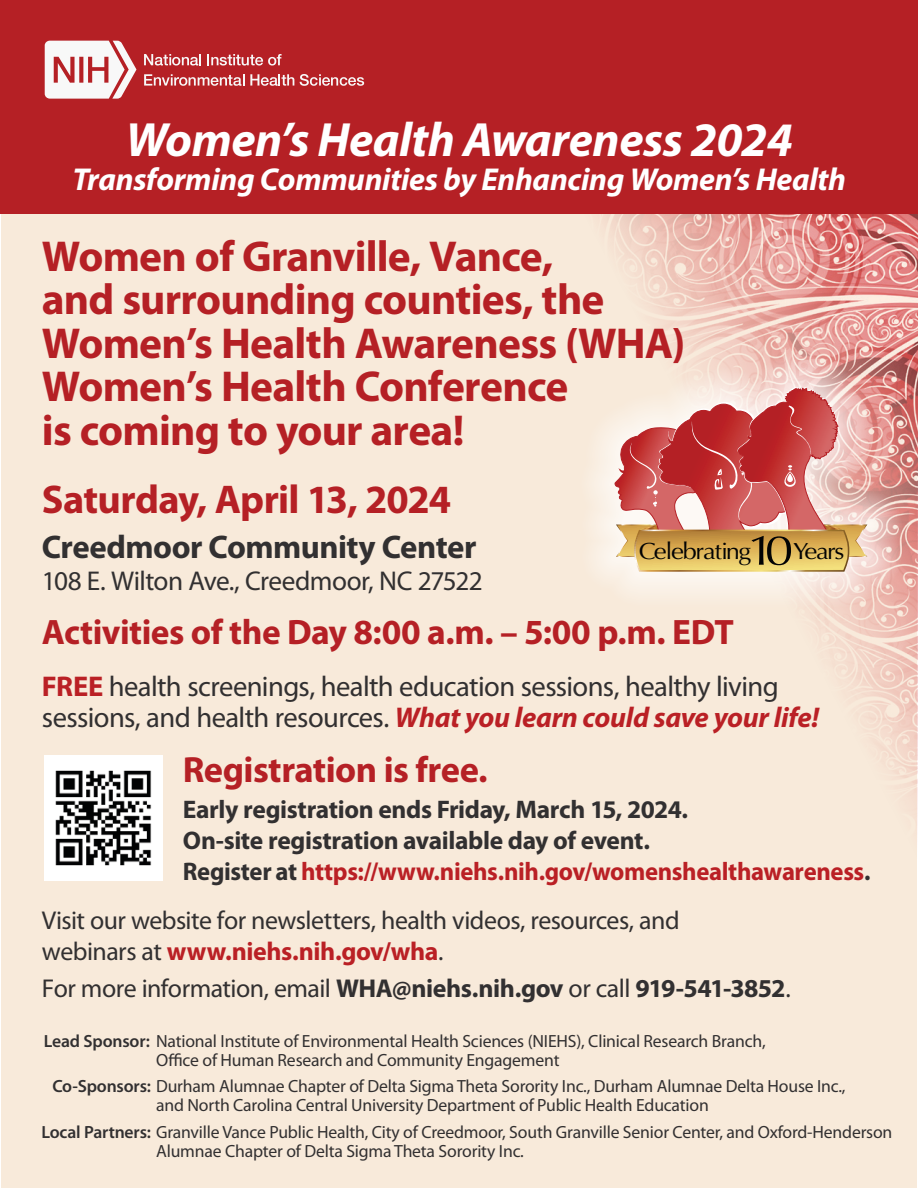
<style>
.page{position:relative;width:918px;height:1188px;background:#fff}
.page>*{position:absolute;margin:0;border:0;box-sizing:border-box;transform-origin:0 0}
.t1{font:italic 700 48.3px "Myriad Pro";letter-spacing:-.01em;color:#fff}
.t2{font:700 43.35px/43.5px "Myriad Pro";letter-spacing:-.02em;color:#b52025}
.t3{font:42.15px "Optima";color:#020304;scale:1.22 1}
.t4{font:700 40.2px "Myriad Pro";letter-spacing:-.02em;color:#b52025}
.t5{font:700 36.6px "Myriad Pro";letter-spacing:-.015em;color:#b52025}
.t6{font:700 35.4px "Myriad Pro";letter-spacing:-.015em;color:#b52025}
.t7{font:700 32.85px "Myriad Pro";letter-spacing:-.015em;color:#323031}
.t8{font:italic 700 31.8px "Myriad Pro";letter-spacing:-.01em;color:#fff}
.t9{font:28.65px/31.3px "Myriad Pro";letter-spacing:-.02em;color:#323031}
.t10{font:27.3px "Myriad Pro";letter-spacing:-.025em;color:#323031}
.t11{font:25.95px/31px "Myriad Pro";letter-spacing:-.02em;color:#323031}
.t12{font:700 25.5px/30.9px "Myriad Pro";letter-spacing:-.015em;color:#323031}
.t13{font:23.4px "Optima";letter-spacing:-.055em;color:#020304;scale:1.09 1}
.t14{font:17.7px/19px "Myriad Pro";letter-spacing:-.01em;color:#323031}
.s1{font-weight:700;color:#ba2025}
.s2{font-weight:700;font-style:italic;color:#ba2025}
.s3{color:#ba2025}
.s4{font-weight:700}
.s5{font-weight:600}
</style>
<div class="page">
<div style="left:1px;top:214px;width:915px;height:974px;background:#f8eada"></div>
<img style="left:601px;top:214px;width:317px;height:848px">
<div style="left:0;top:0;width:918px;height:214px;background:#b52025"></div>
<div style="left:579px;top:351px;width:324px;height:257px;background:#fff;opacity:.75"></div>
<svg style="left:614px;top:387px;width:253px;height:185px;background:#d98f7a"></svg>
<img style="left:45px;top:755px;width:118px;height:125px">
<svg style="left:45px;top:41px;width:92px;height:58px"></svg>
<svg style="left:144px;top:54px;width:57px;height:12px"></svg>
<svg style="left:207px;top:54px;width:75px;height:12px"></svg>
<svg style="left:144px;top:74px;width:100px;height:12px"></svg>
<svg style="left:250px;top:74px;width:44px;height:12px"></svg>
<svg style="left:300px;top:74px;width:64px;height:12px"></svg>
<h1 class="t1" style="left:126px;top:108px;width:669px">Women’s Health Awareness 2024</h1>
<h2 class="t8" style="left:73px;top:159px;width:775px">Transforming Communities by Enhancing Women’s Health</h2>
<h1 class="t2" style="left:42px;top:233px;width:645px">Women of Granville, Vance,<br>and surrounding counties, the<br>Women’s Health Awareness (WHA)<br>Women’s Health Conference<br>is coming to your area!</h1>
<h2 class="t4" style="left:42px;top:473px;width:411px">Saturday, April 13, 2024</h2>
<h3 class="t7" style="left:42px;top:525px;width:436px">Creedmoor Community Center</h3>
<p class="t10" style="left:42px;top:564px;width:442px">108 E. Wilton Ave., Creedmoor, NC 27522</p>
<h4 class="t6" style="left:42px;top:609px;width:694px">Activities of the Day 8:00 a.m. – 5:00 p.m. EDT</h4>
<p class="t9" style="left:42px;top:670px;width:779px"><span class="s1">FREE</span> health screenings, health education sessions, healthy living sessions, and health resources. <span class="s2">What you learn could save your life!</span></p>
<h4 class="t5" style="left:183px;top:745px;width:306px">Registration is free.</h4>
<p class="t12" style="left:183px;top:793px;width:689px">Early registration ends Friday, March 15, 2024.<br>On-site registration available day of event.<br>Register at <span class="s3">https://www.niehs.nih.gov/womenshealthawareness</span>.</p>
<p class="t11" style="left:42px;top:904px;width:639px">Visit our website for newsletters, health videos, resources, and webinars at <span class="s1">www.niehs.nih.gov/wha</span>.</p>
<p class="t11" style="left:42px;top:973px;width:751px">For more information, email <span class="s4">WHA@niehs.nih.gov</span> or call <span class="s4">919-541-3852</span>.</p>
<p class="t14" style="left:156px;top:1031px;width:611px;text-indent:-112px"><span class="s5">Lead Sponsor:</span> National Institute of Environmental Health Sciences (NIEHS), Clinical Research Branch,<br>Office of Human Research and Community Engagement</p>
<p class="t14" style="left:156px;top:1076px;width:691px;text-indent:-104px"><span class="s5">Co-Sponsors:</span> Durham Alumnae Chapter of Delta Sigma Theta Sorority Inc., Durham Alumnae Delta House Inc., and North Carolina Central University Department of Public Health Education</p>
<p class="t14" style="left:156px;top:1122px;width:738px;text-indent:-115px"><span class="s5">Local Partners:</span> Granville Vance Public Health, City of Creedmoor, South Granville Senior Center, and Oxford-Henderson<br>Alumnae Chapter of Delta Sigma Theta Sorority Inc.</p>
<p class="t3" style="left:747px;top:526px;width:40px">10</p>
<p class="t13" style="left:639px;top:537px;width:105px">Celebrating</p>
<p class="t13" style="left:793px;top:537px;width:49px">Years</p>
</div>
